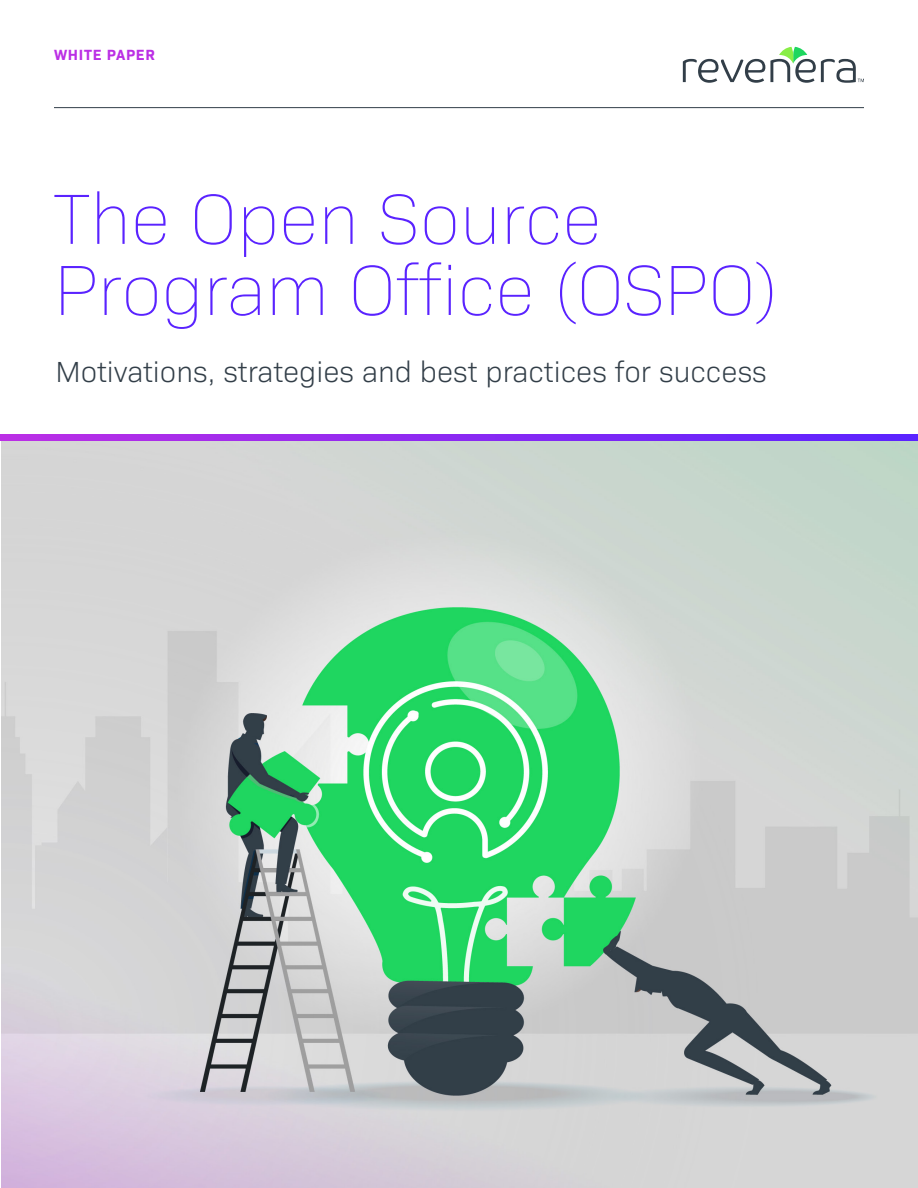
<style>
.page{position:relative;width:918px;height:1188px;background:#fff}
.page>*{position:absolute;margin:0;border:0;box-sizing:border-box;transform-origin:0 0}
.t1{font:200 72px "Bio Sans";color:#5a23ff}
.t2{font:300 29.4px "Bio Sans";color:#323e48}
.Eyebrow_Text{font:700 15px "Bio Sans";letter-spacing:.05em;color:#bb2fe5}
</style>
<div class="page">
<hr style="left:54px;top:107px;width:810px;height:1px;background:#323e48">
<svg style="left:0;top:435px;width:918px;height:6px;background:#8a28f2"></svg>
<svg style="left:683px;top:47px;width:181px;height:36px"></svg>
<img style="left:1px;top:442px;width:917px;height:746px">
<p class="Eyebrow_Text" style="left:54px;top:44px;width:102px">WHITE PAPER</p>
<p class="t1" style="left:54px;top:168px;width:549px">The Open Source</p>
<p class="t1" style="left:54px;top:239px;width:725px">Program Office (OSPO)</p>
<p class="t2" style="left:55px;top:350px;width:713px">Motivations, strategies and best practices for success</p>
</div>
